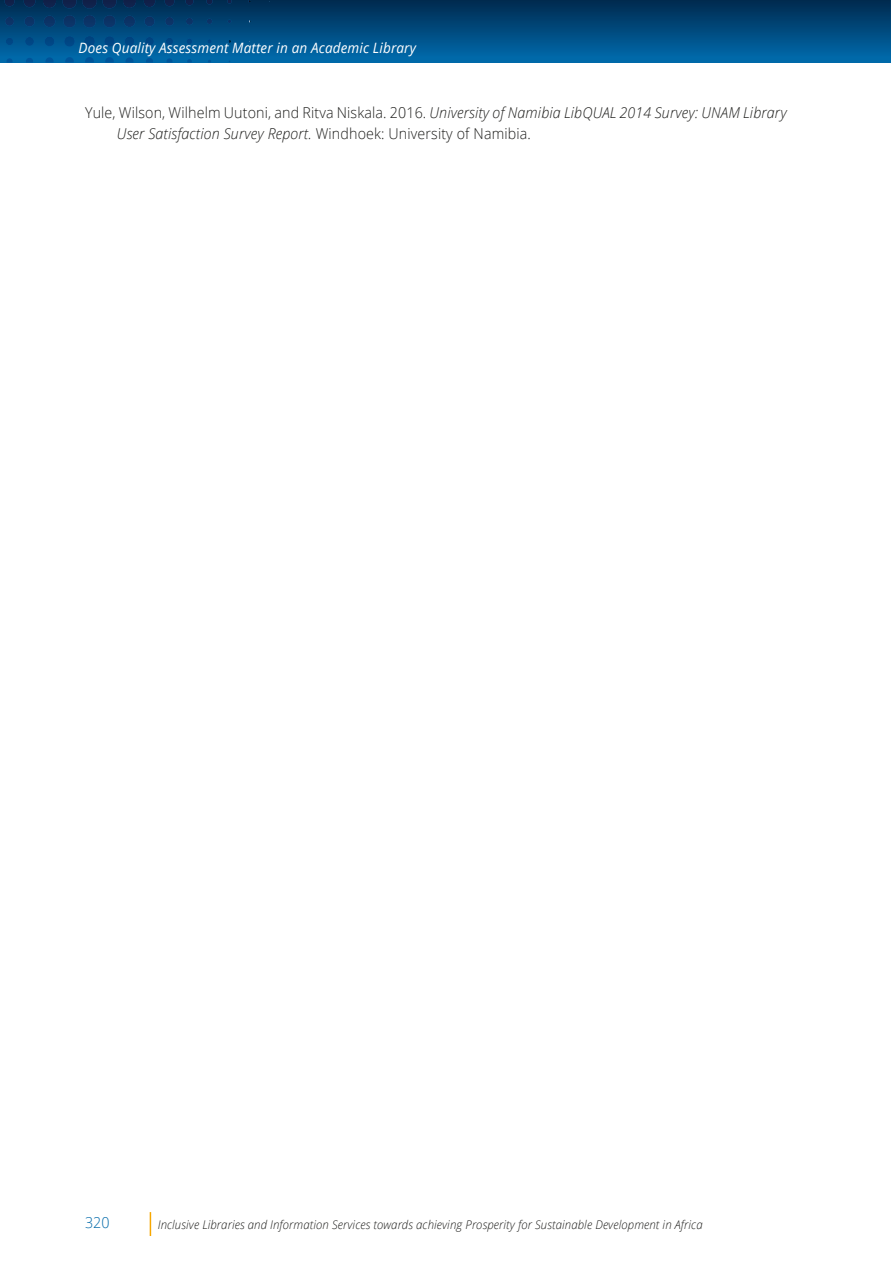
<style>
.page{position:relative;width:893px;height:1263px;background:#fff}
.page>*{position:absolute;margin:0;border:0;box-sizing:border-box;transform-origin:0 0}
.t1{font:italic 300 15px/21px "Open Sans";letter-spacing:.01em;color:#1d1d1b;scale:.95 1}
.t2{font:300 15px "Open Sans";color:#0069a9;scale:.95 1}
.t3{font:italic 14.25px "Open Sans";letter-spacing:.01em;color:#fff;scale:.95 1}
.t4{font:italic 300 12px "Open Sans";letter-spacing:.01em;color:#1d1d1b;scale:.95 1}
.s1{font-style:normal}
</style>
<div class="page">
<div style="left:0;top:0;width:891px;height:62px;background:#0069a9"></div>
<svg style="left:187px;top:59px;width:5px;height:3px"></svg>
<svg style="left:167px;top:58px;width:6px;height:4px"></svg>
<svg style="left:146px;top:58px;width:7px;height:4px"></svg>
<svg style="left:126px;top:57px;width:8px;height:5px"></svg>
<svg style="left:105px;top:57px;width:9px;height:5px"></svg>
<svg style="left:85px;top:57px;width:9px;height:5px"></svg>
<svg style="left:65px;top:57px;width:9px;height:5px"></svg>
<svg style="left:45px;top:57px;width:9px;height:5px"></svg>
<svg style="left:26px;top:58px;width:7px;height:4px"></svg>
<svg style="left:6px;top:58px;width:7px;height:4px"></svg>
<img style="left:0;top:0;width:891px;height:51px">
<svg style="left:207px;top:39px;width:5px;height:5px"></svg>
<svg style="left:187px;top:38px;width:6px;height:6px"></svg>
<svg style="left:166px;top:38px;width:7px;height:7px"></svg>
<svg style="left:145px;top:37px;width:9px;height:9px"></svg>
<svg style="left:125px;top:37px;width:9px;height:9px"></svg>
<svg style="left:104px;top:36px;width:11px;height:11px"></svg>
<svg style="left:84px;top:36px;width:11px;height:11px"></svg>
<svg style="left:64px;top:36px;width:11px;height:11px"></svg>
<svg style="left:45px;top:36px;width:9px;height:10px"></svg>
<svg style="left:25px;top:37px;width:9px;height:9px"></svg>
<svg style="left:6px;top:38px;width:7px;height:7px"></svg>
<svg style="left:207px;top:19px;width:5px;height:5px"></svg>
<svg style="left:186px;top:18px;width:7px;height:7px"></svg>
<svg style="left:165px;top:17px;width:9px;height:9px"></svg>
<svg style="left:144px;top:16px;width:11px;height:11px"></svg>
<svg style="left:124px;top:16px;width:11px;height:11px"></svg>
<svg style="left:103px;top:15px;width:13px;height:13px"></svg>
<svg style="left:83px;top:15px;width:13px;height:13px"></svg>
<svg style="left:63px;top:15px;width:13px;height:13px"></svg>
<svg style="left:44px;top:16px;width:11px;height:11px"></svg>
<svg style="left:24px;top:16px;width:11px;height:11px"></svg>
<svg style="left:5px;top:17px;width:9px;height:9px"></svg>
<svg style="left:227px;top:0;width:5px;height:4px"></svg>
<svg style="left:206px;top:0;width:7px;height:5px"></svg>
<svg style="left:186px;top:0;width:8px;height:5px"></svg>
<svg style="left:165px;top:0;width:9px;height:6px"></svg>
<svg style="left:144px;top:0;width:11px;height:7px"></svg>
<svg style="left:123px;top:0;width:13px;height:8px"></svg>
<img style="left:102px;top:0;width:15px;height:8px">
<img style="left:82px;top:0;width:15px;height:9px">
<img style="left:62px;top:0;width:15px;height:9px">
<svg style="left:43px;top:0;width:13px;height:8px"></svg>
<svg style="left:24px;top:0;width:11px;height:7px"></svg>
<svg style="left:5px;top:0;width:10px;height:6px"></svg>
<svg style="left:150px;top:1212px;width:1px;height:24px"></svg>
<p class="t3" style="left:79px;top:38px;width:357px">Does Quality Assessment Matter in an Academic Library</p>
<p class="t1" style="left:117px;top:101px;width:706px;text-indent:-32px"><span class="s1">Yule, Wilson, Wilhelm Uutoni, and Ritva Niskala. 2016.</span> University of Namibia LibQUAL 2014 Survey: UNAM Library<br>User Satisfaction Survey Report. <span class="s1">Windhoek: University of Namibia.</span></p>
<p class="t2" style="left:85px;top:1212px;width:27px">320</p>
<p class="t4" style="left:158px;top:1216px;width:575px">Inclusive Libraries and Information Services towards achieving Prosperity for Sustainable Development in Africa</p>
</div>
